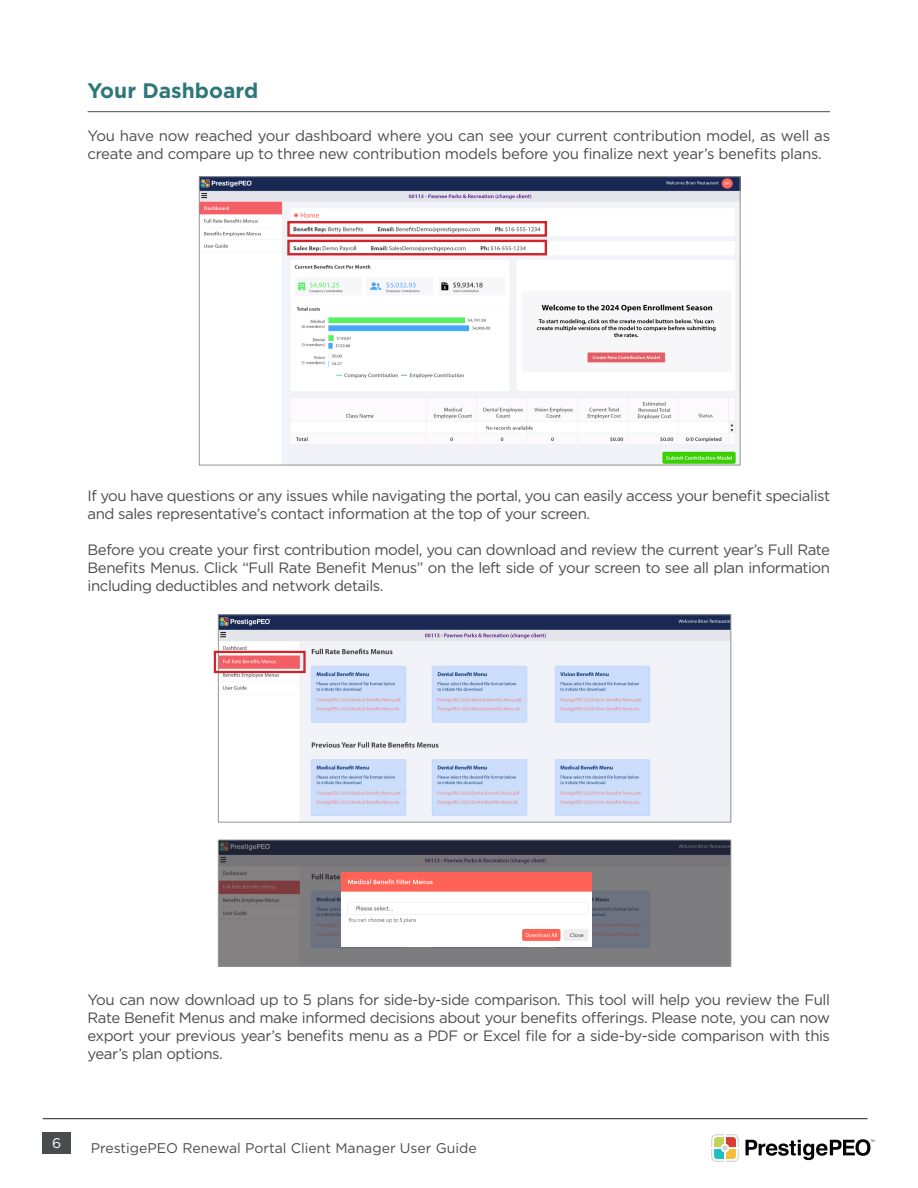
<style>
.page{position:relative;width:918px;height:1188px;background:#fff}
.page>*{position:absolute;margin:0;border:0;box-sizing:border-box;transform-origin:0 0}
.t1{font:700 21px "Gotham";color:#2d767a}
.t2{font:15px/18px "Gotham";letter-spacing:-.03em;color:#4b4c4d}
.t3{font:13.95px "Gotham";color:#4b4c4d}
.t4{font:13.95px "Gotham";color:#fff}
</style>
<div class="page">
<svg style="left:711px;top:1134px;width:28px;height:27px"></svg>
<svg style="left:746px;top:1139px;width:128px;height:21px"></svg>
<hr style="left:43px;top:1118px;width:825px;height:1px;background:#231f20">
<div style="left:43px;top:1132px;width:28px;height:21px;background:#4b4c4d"></div>
<hr style="left:88px;top:111px;width:742px;height:1px;background:#4b4c4d">
<img style="left:220px;top:616px;width:509px;height:204px">
<div style="left:218px;top:614px;width:513px;height:208px;border:1px solid #939598"></div>
<div style="left:214px;top:651px;width:92px;height:22px;border:2px solid #d1232a"></div>
<img style="left:201px;top:178px;width:537px;height:285px">
<div style="left:199px;top:176px;width:541px;height:289px;border:1px solid #939598"></div>
<div style="left:287px;top:221px;width:260px;height:16px;border:2px solid #d1232a"></div>
<div style="left:287px;top:240px;width:260px;height:15px;border:2px solid #d1232a"></div>
<img style="left:220px;top:842px;width:509px;height:123px">
<div style="left:218px;top:840px;width:513px;height:127px;border:1px solid #939598"></div>
<img style="left:341px;top:872px;width:251px;height:75px">
<p class="t1" style="left:88px;top:77px;width:172px">Your Dashboard</p>
<p class="t2" style="left:88px;top:126px;width:744px">You have now reached your dashboard where you can see your current contribution model, as well as create and compare up to three new contribution models before you finalize next year’s benefits plans.</p>
<p class="t2" style="left:88px;top:486px;width:744px">If you have questions or any issues while navigating the portal, you can easily access your benefit specialist and sales representative’s contact information at the top of your screen.</p>
<p class="t2" style="left:88px;top:540px;width:744px;text-align:justify">Before you create your first contribution model, you can download and review the current year’s Full Rate Benefits Menus. Click “Full Rate Benefit Menus” on the left side of your screen to see all plan information including deductibles and network details.</p>
<p class="t2" style="left:88px;top:990px;width:744px;text-align:justify">You can now download up to 5 plans for side-by-side comparison. This tool will help you review the Full Rate Benefit Menus and make informed decisions about your benefits offerings. Please note, you can now export your previous year’s benefits menu as a PDF or Excel file for a side-by-side comparison with this year’s plan options.</p>
<p class="t4" style="left:52px;top:1134px;width:11px">6</p>
<p class="t3" style="left:91px;top:1140px;width:387px">PrestigePEO Renewal Portal Client Manager User Guide</p>
</div>
